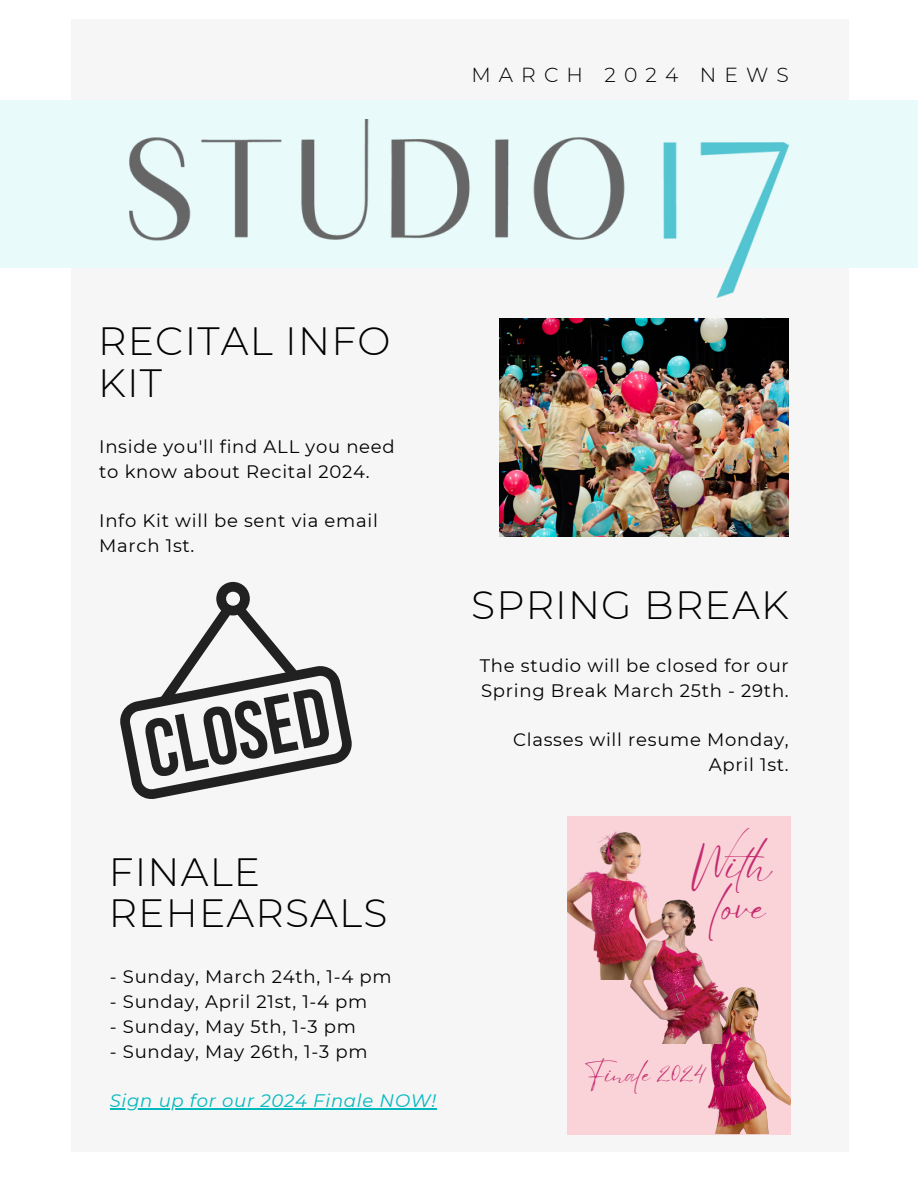
<style>
.page{position:relative;width:918px;height:1188px;background:#fff}
.page>*{position:absolute;margin:0;border:0;box-sizing:border-box;transform-origin:0 0}
.t1{font:40.95px/42px "Eyesome Script";color:#c42b70;text-align:center}
.t2{font:300 39.45px/41.7px "Montserrat";letter-spacing:.03em;color:#000}
.t3{font:23.85px "Eyesome Script";color:#c42b70}
.t4{font:300 20.25px "Montserrat";letter-spacing:.4em;color:#000}
.t5{font:18px/24.8px "Montserrat";letter-spacing:.04em;color:#000}
.t6{font:italic 18px "Montserrat";letter-spacing:.04em;color:#02b7be}
</style>
<div class="page">
<div style="left:72px;top:20px;width:776px;height:1132px;background:#f6f6f6"></div>
<div style="left:0;top:100px;width:918px;height:168px;background:#e8fafa"></div>
<img style="left:129px;top:120px;width:659px;height:178px">
<svg style="left:120px;top:582px;width:232px;height:217px"></svg>
<img style="left:500px;top:318px;width:289px;height:218px">
<hr style="left:110px;top:1108px;width:322px;height:1px;background:#02b7be">
<div style="left:568px;top:816px;width:223px;height:319px;background:#fad3d8"></div>
<img style="left:568px;top:831px;width:80px;height:149px">
<img style="left:708px;top:1044px;width:17px;height:91px">
<img style="left:630px;top:897px;width:95px;height:147px">
<img style="left:725px;top:988px;width:66px;height:147px">
<p class="t4" style="left:471px;top:62px;width:319px">MARCH 2024 NEWS</p>
<p class="t2" style="left:98px;top:320px;width:294px">RECITAL INFO<br>KIT</p>
<h1 class="t5" style="left:99px;top:434px;width:297px">Inside you'll find ALL you need to know about Recital 2024.</h1>
<p class="t5" style="left:99px;top:508px;width:280px">Info Kit will be sent via email<br>March 1st.</p>
<p class="t2" style="left:109px;top:851px;width:280px">FINALE<br>REHEARSALS</p>
<p class="t5" style="left:110px;top:964px;width:283px">- Sunday, March 24th, 1-4 pm</p>
<h1 class="t5" style="left:110px;top:989px;width:259px">- Sunday, April 21st, 1-4 pm</h1>
<p class="t5" style="left:110px;top:1014px;width:248px">- Sunday, May 5th, 1-3 pm</p>
<p class="t5" style="left:110px;top:1039px;width:259px">- Sunday, May 26th, 1-3 pm</p>
<p class="t6" style="left:110px;top:1090px;width:328px">Sign up for our 2024 Finale NOW!</p>
<p class="t2" style="left:471px;top:584px;width:319px">SPRING BREAK</p>
<p class="t5" style="left:480px;top:653px;width:310px">The studio will be closed for our<br>Spring Break March 25th - 29th.</p>
<h1 class="t5" style="left:513px;top:727px;width:277px;text-align:right">Classes will resume Monday,<br>April 1st.</h1>
<h1 class="t1" style="left:690px;top:842px;width:91px">With love</h1>
<h3 class="t3" style="left:584px;top:1059px;width:123px">Finale 2024</h3>
</div>
